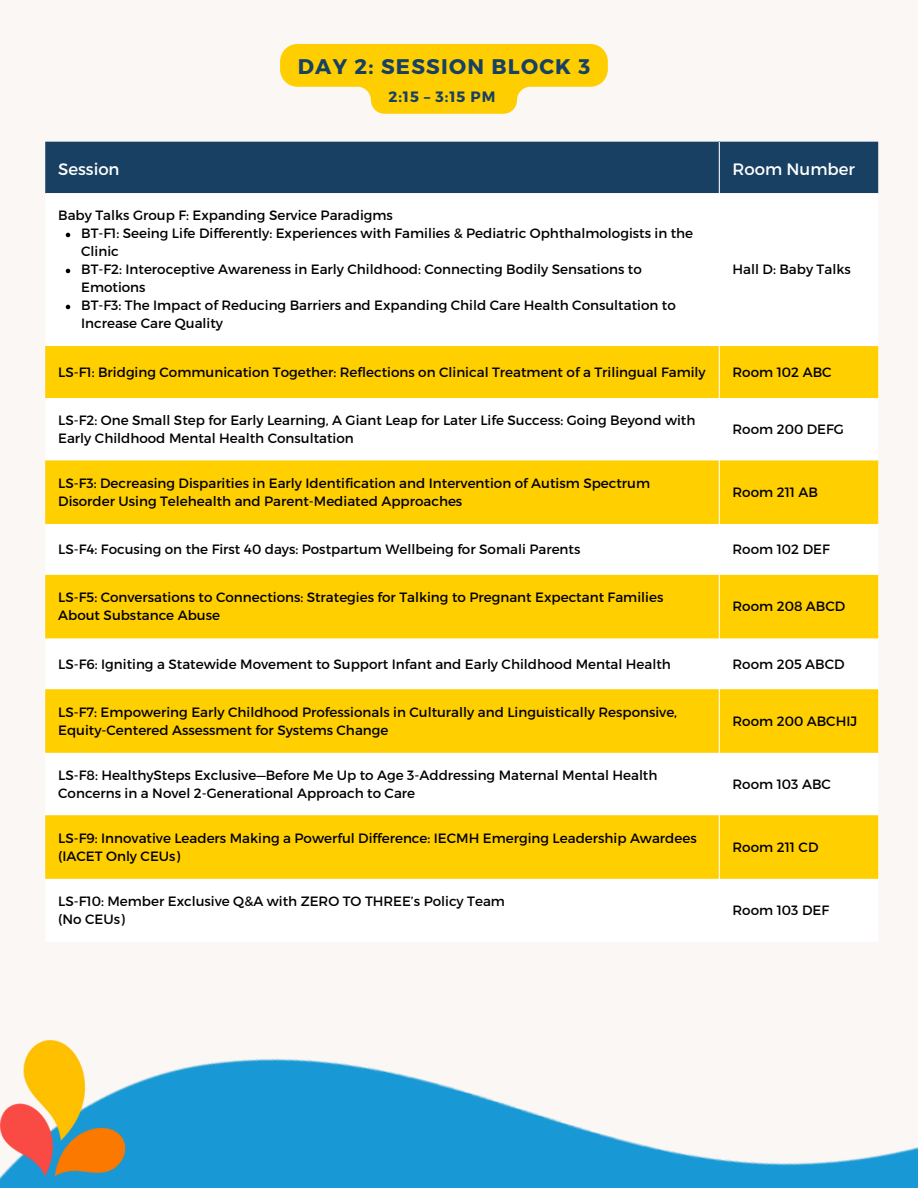
<style>
.page{position:relative;width:918px;height:1188px;background:#faf7f5}
.page>*{position:absolute;margin:0;border:0;box-sizing:border-box;transform-origin:0 0}
.t1{font:700 21.15px "Montserrat";letter-spacing:.06em;color:#174063}
.t2{font:16.5px "Montserrat";color:#fff}
.t3{font:700 15px "Montserrat";color:#174063}
.t4{font:13.5px/18px "Montserrat";color:#000}
</style>
<div class="page">
<img style="left:0;top:1040px;width:918px;height:148px">
<img style="left:0;top:1041px;width:129px;height:145px">
<div style="left:46px;top:142px;width:832px;height:51px;background:#174063"></div>
<svg style="left:46px;top:346px;width:832px;height:533px;fill:#ffcf00"></svg>
<svg style="left:66px;top:233px;width:4px;height:4px"></svg>
<svg style="left:66px;top:269px;width:4px;height:4px"></svg>
<svg style="left:66px;top:305px;width:4px;height:4px"></svg>
<hr style="left:719px;top:142px;width:1px;height:800px;background:#fff">
<svg style="left:280px;top:44px;width:328px;height:70px"></svg>
<p class="t1" style="left:298px;top:53px;width:294px">DAY 2: SESSION BLOCK 3</p>
<p class="t3" style="left:389px;top:87px;width:108px">2:15 – 3:15 PM</p>
<p class="t2" style="left:58px;top:158px;width:63px">Session</p>
<p class="t2" style="left:733px;top:158px;width:124px">Room Number</p>
<p class="t4" style="left:58px;top:206px;width:336px">Baby Talks Group F: Expanding Service Paradigms</p>
<p class="t4" style="left:81px;top:224px;width:614px">BT-F1: Seeing Life Differently: Experiences with Families &amp; Pediatric Ophthalmologists in the<br>Clinic</p>
<p class="t4" style="left:81px;top:260px;width:562px">BT-F2: Interoceptive Awareness in Early Childhood: Connecting Bodily Sensations to<br>Emotions</p>
<p class="t4" style="left:81px;top:296px;width:596px">BT-F3: The Impact of Reducing Barriers and Expanding Child Care Health Consultation to<br>Increase Care Quality</p>
<p class="t4" style="left:733px;top:260px;width:120px">Hall D: Baby Talks</p>
<p class="t4" style="left:58px;top:362px;width:649px">LS-F1: Bridging Communication Together: Reflections on Clinical Treatment of a Trilingual Family</p>
<p class="t4" style="left:733px;top:362px;width:101px">Room 102 ABC</p>
<p class="t4" style="left:58px;top:410px;width:639px">LS-F2: One Small Step for Early Learning, A Giant Leap for Later Life Success: Going Beyond with<br>Early Childhood Mental Health Consultation</p>
<p class="t4" style="left:733px;top:419px;width:113px">Room 200 DEFG</p>
<p class="t4" style="left:58px;top:473px;width:593px">LS-F3: Decreasing Disparities in Early Identification and Intervention of Autism Spectrum<br>Disorder Using Telehealth and Parent-Mediated Approaches</p>
<p class="t4" style="left:733px;top:482px;width:87px">Room 211 AB</p>
<p class="t4" style="left:58px;top:540px;width:524px">LS-F4: Focusing on the First 40 days: Postpartum Wellbeing for Somali Parents</p>
<p class="t4" style="left:733px;top:540px;width:99px">Room 102 DEF</p>
<p class="t4" style="left:58px;top:588px;width:607px">LS-F5: Conversations to Connections: Strategies for Talking to Pregnant Expectant Families<br>About Substance Abuse</p>
<p class="t4" style="left:733px;top:597px;width:114px">Room 208 ABCD</p>
<p class="t4" style="left:58px;top:654px;width:614px">LS-F6: Igniting a Statewide Movement to Support Infant and Early Childhood Mental Health</p>
<p class="t4" style="left:733px;top:654px;width:114px">Room 205 ABCD</p>
<p class="t4" style="left:58px;top:702px;width:620px">LS-F7: Empowering Early Childhood Professionals in Culturally and Linguistically Responsive,<br>Equity-Centered Assessment for Systems Change</p>
<p class="t4" style="left:733px;top:711px;width:126px">Room 200 ABCHIJ</p>
<p class="t4" style="left:58px;top:765px;width:601px">LS-F8: HealthySteps Exclusive—Before Me Up to Age 3-Addressing Maternal Mental Health<br>Concerns in a Novel 2-Generational Approach to Care</p>
<p class="t4" style="left:733px;top:774px;width:100px">Room 103 ABC</p>
<p class="t4" style="left:58px;top:828px;width:640px">LS-F9: Innovative Leaders Making a Powerful Difference: IECMH Emerging Leadership Awardees</p>
<p class="t4" style="left:58px;top:846px;width:124px">(IACET Only CEUs)</p>
<p class="t4" style="left:733px;top:837px;width:87px">Room 211 CD</p>
<p class="t4" style="left:58px;top:891px;width:448px">LS-F10: Member Exclusive Q&amp;A with ZERO TO THREE’s Policy Team</p>
<p class="t4" style="left:58px;top:909px;width:68px">(No CEUs)</p>
<p class="t4" style="left:733px;top:900px;width:98px">Room 103 DEF</p>
</div>
